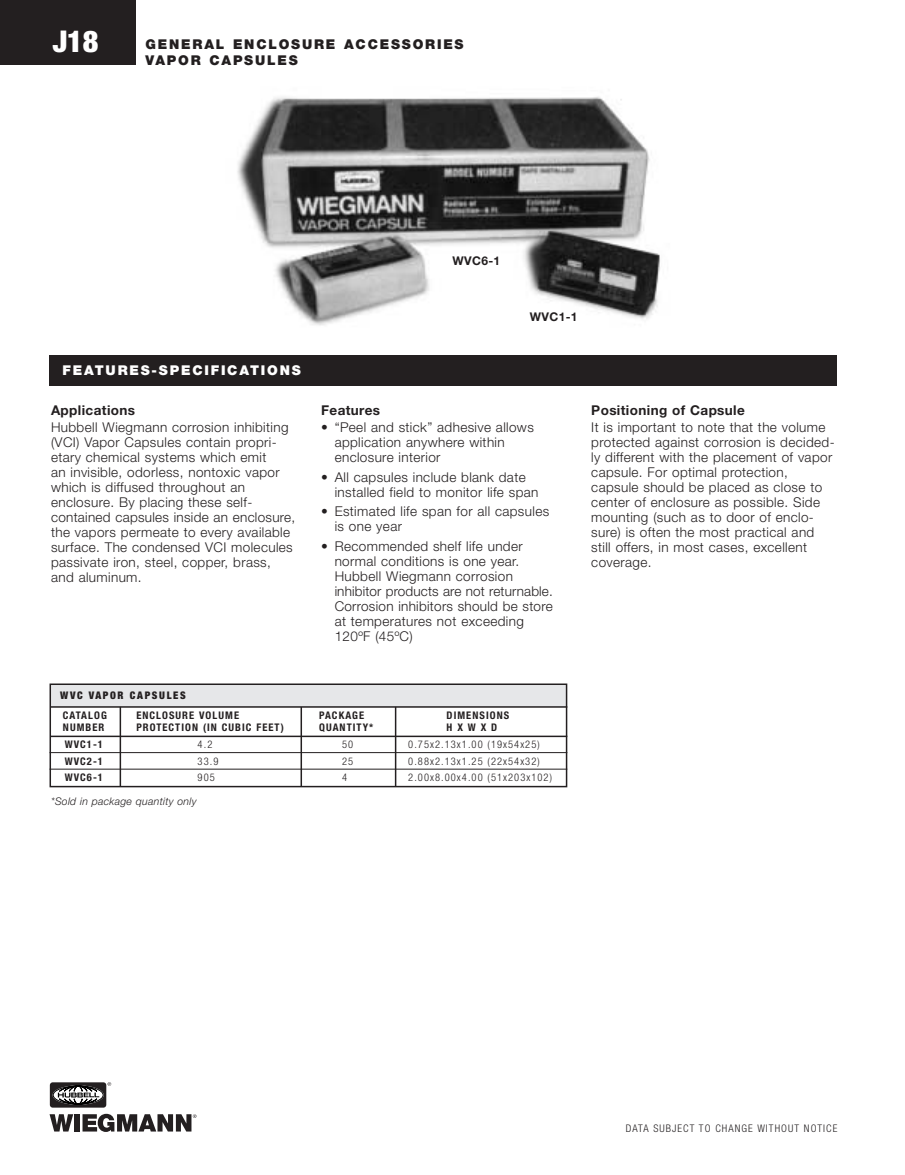
<style>
.page{position:relative;width:905px;height:1175px;background:#fff}
.page>*{position:absolute;margin:0;border:0;box-sizing:border-box;transform-origin:0 0}
.t1{font:900 condensed 30px "Helvetica Neue";color:#fff}
.t2{font:300 13.5px/15px "Helvetica Neue";letter-spacing:.03em;color:#231f20}
.t3{font:900 13.5px/16.2px "Helvetica Neue";letter-spacing:.135em;color:#231f20}
.t4{font:900 13.5px "Helvetica Neue";letter-spacing:.135em;color:#fff}
.t5{font:700 13.5px "Helvetica Neue";letter-spacing:.03em;color:#231f20}
.t6{font:700 12px "Helvetica Neue";letter-spacing:.03em;color:#231f20}
.t7{font:300 condensed 10.5px "Helvetica Neue";letter-spacing:.1em;color:#231f20}
.t8{font:700 condensed 10.5px "Helvetica Neue";letter-spacing:.1em;color:#231f20}
.t9{font:italic 300 10.5px "Helvetica Neue";letter-spacing:.03em;color:#231f20}
.t10{font:900 condensed 10.5px "Helvetica Neue";letter-spacing:.155em;color:#231f20}
.s1{font-weight:700}
</style>
<div class="page">
<svg style="left:50px;top:1114px;width:23px;height:17px"></svg>
<div style="left:74px;top:1114px;width:6px;height:17px;background:#231f20"></div>
<svg style="left:82px;top:1113px;width:114px;height:18px"></svg>
<div style="left:50px;top:1082px;width:56px;height:25px;background:#231f20;border-radius:3px"></div>
<svg style="left:53px;top:1085px;width:50px;height:19px"></svg>
<svg style="left:58px;top:1085px;width:41px;height:19px"></svg>
<div style="left:50px;top:356px;width:787px;height:30px;background:#231f20"></div>
<div style="left:51px;top:685px;width:516px;height:21px;background:#e6e7e9"></div>
<div style="left:50px;top:683px;width:517px;height:104px;border:2px solid #231f20"></div>
<hr style="left:50px;top:752px;width:517px;height:1px;background:#231f20">
<hr style="left:50px;top:768px;width:517px;height:1px;background:#231f20">
<hr style="left:51px;top:706px;width:516px;height:1px;background:#231f20">
<hr style="left:51px;top:735px;width:516px;height:2px;background:#231f20">
<hr style="left:120px;top:707px;width:1px;height:79px;background:#231f20">
<hr style="left:300px;top:707px;width:2px;height:79px;background:#231f20">
<hr style="left:395px;top:707px;width:1px;height:79px;background:#231f20">
<div style="left:0;top:0;width:135px;height:64px;background:#231f20"></div>
<img style="left:237px;top:97px;width:423px;height:229px">
<p class="t1" style="left:53px;top:31px;width:47px">J18</p>
<p class="t3" style="left:146px;top:37px;width:319px">GENERAL ENCLOSURE ACCESSORIES<br>VAPOR CAPSULES</p>
<p class="t4" style="left:63px;top:365px;width:240px">FEATURES-SPECIFICATIONS</p>
<p class="t2" style="left:51px;top:403px;width:239px;line-height:17.1px"><span class="s1">Applications<br></span>Hubbell Wiegmann corrosion inhibiting</p>
<p class="t2" style="left:51px;top:436px;width:246px">(VCI) Vapor Capsules contain propri&shy;etary chemical systems which emit<br>an invisible, odorless, nontoxic vapor which is diffused throughout an enclosure. By placing these self&shy;contained capsules inside an enclosure, the vapors permeate to every available surface. The condensed VCI molecules passivate iron, steel, copper, brass, and aluminum.</p>
<p class="t6" style="left:452px;top:257px;width:49px">WVC6-1</p>
<p class="t6" style="left:530px;top:313px;width:49px">WVC1-1</p>
<p class="t5" style="left:321px;top:405px;width:60px">Features</p>
<p class="t2" style="left:334px;top:421px;width:201px;text-indent:-14px">• “Peel and stick” adhesive allows application anywhere within enclosure interior</p>
<p class="t2" style="left:334px;top:470px;width:205px;text-indent:-14px">• All capsules include blank date installed field to monitor life span</p>
<p class="t2" style="left:334px;top:505px;width:216px;text-indent:-14px">• Estimated life span for all capsules is one year</p>
<p class="t2" style="left:334px;top:539px;width:220px;text-indent:-14px">• Recommended shelf life under normal conditions is one year.<br>Hubbell Wiegmann corrosion inhibitor products are not returnable.<br>Corrosion inhibitors should be store at temperatures not exceeding<br>120ºF (45ºC)</p>
<p class="t2" style="left:591px;top:403px;width:236px;line-height:17.1px"><span class="s1">Positioning of Capsule<br></span>It is important to note that the volume</p>
<p class="t2" style="left:591px;top:436px;width:245px">protected against corrosion is decided&shy;ly different with the placement of vapor capsule. For optimal protection, capsule should be placed as close to center of enclosure as possible. Side mounting (such as to door of enclo&shy;sure) is often the most practical and still offers, in most cases, excellent coverage.</p>
<p class="t10" style="left:60px;top:692px;width:127px">WVC VAPOR CAPSULES</p>
<p class="t8" style="left:63px;top:712px;width:45px">CATALOG</p>
<p class="t8" style="left:136px;top:712px;width:104px">ENCLOSURE VOLUME</p>
<p class="t8" style="left:319px;top:712px;width:47px">PACKAGE</p>
<p class="t8" style="left:446px;top:712px;width:64px">DIMENSIONS</p>
<p class="t8" style="left:63px;top:724px;width:43px">NUMBER</p>
<p class="t8" style="left:136px;top:724px;width:149px">PROTECTION (IN CUBIC FEET)</p>
<p class="t8" style="left:319px;top:724px;width:56px">QUANTITY*</p>
<p class="t8" style="left:446px;top:724px;width:52px">H X W X D</p>
<p class="t8" style="left:65px;top:740px;width:40px">WVC1-1</p>
<p class="t7" style="left:198px;top:740px;width:16px">4.2</p>
<p class="t7" style="left:342px;top:740px;width:13px">50</p>
<p class="t7" style="left:408px;top:740px;width:133px">0.75x2.13x1.00 (19x54x25)</p>
<p class="t8" style="left:65px;top:757px;width:40px">WVC2-1</p>
<p class="t7" style="left:198px;top:757px;width:22px">33.9</p>
<p class="t7" style="left:342px;top:757px;width:13px">25</p>
<p class="t7" style="left:408px;top:757px;width:133px">0.88x2.13x1.25 (22x54x32)</p>
<p class="t8" style="left:65px;top:773px;width:40px">WVC6-1</p>
<p class="t7" style="left:198px;top:773px;width:19px">905</p>
<p class="t7" style="left:342px;top:773px;width:7px">4</p>
<p class="t7" style="left:408px;top:773px;width:145px">2.00x8.00x4.00 (51x203x102)</p>
<p class="t9" style="left:51px;top:797px;width:147px">*Sold in package quantity only</p>
<p class="t7" style="left:625px;top:1124px;width:213px">DATA SUBJECT TO CHANGE WITHOUT NOTICE</p>
</div>
